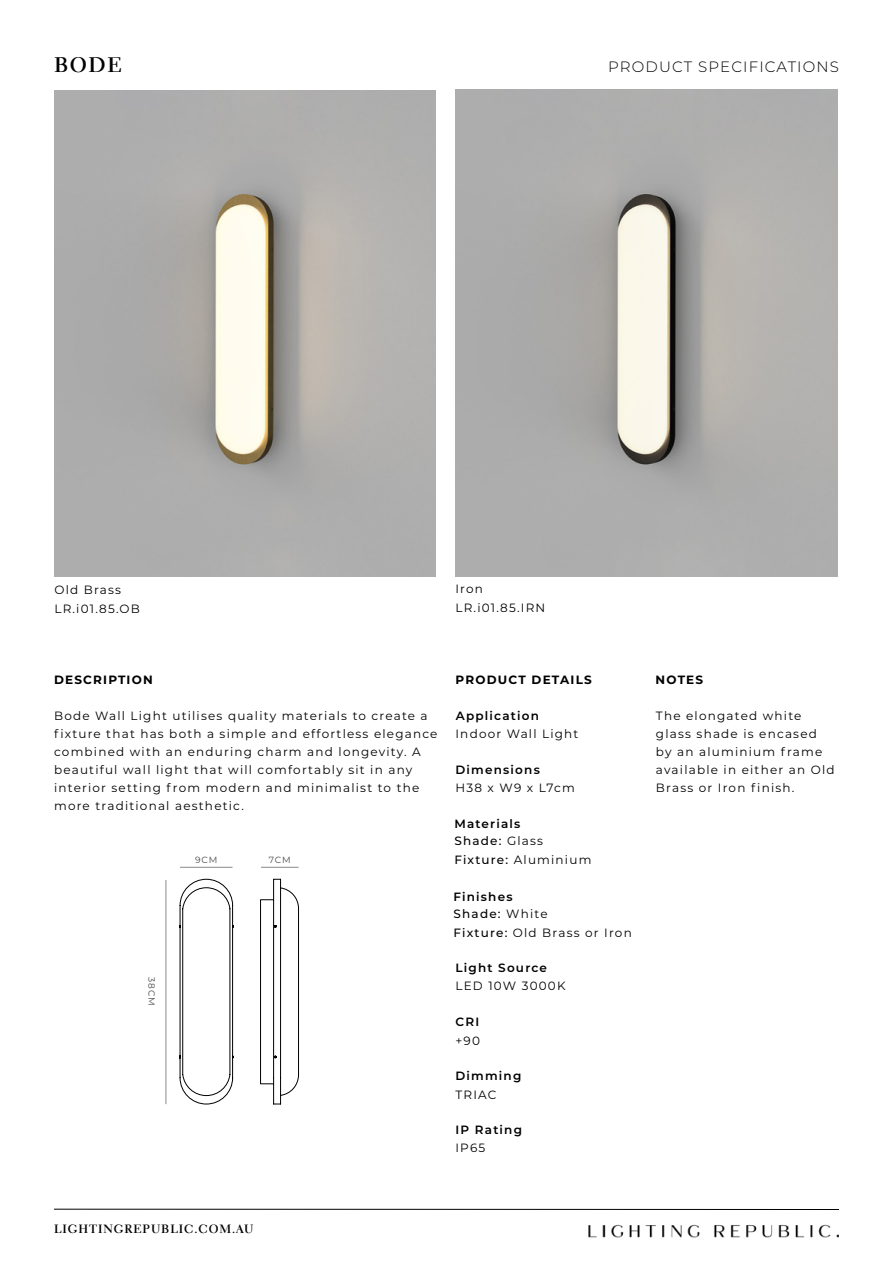
<style>
.page{position:relative;width:893px;height:1263px;background:#fff}
.page>*{position:absolute;margin:0;border:0;box-sizing:border-box;transform-origin:0 0}
.t1{font:700 21px "Electra LT Std";color:#000}
.t2{font:300 15px "Montserrat";letter-spacing:.075em;color:#000}
.t3{font:12px/18px "Montserrat";letter-spacing:.1em;color:#000}
.t4{font:600 12px "Montserrat";letter-spacing:.1em;color:#000}
.t5{font:700 12px "Montserrat";letter-spacing:.1em;color:#000}
.t6{font:500 12px/18.8px "Montserrat";letter-spacing:.1em;color:#000}
.t7{font:700 12px "Electra LT Std";letter-spacing:.075em;color:#000}
.t8{font:9px "Montserrat";letter-spacing:.1em;color:#494949}
.s1{font-weight:400}
.s2{font-weight:500}
</style>
<div class="page">
<hr style="left:54px;top:1209px;width:785px;height:1px;background:#000">
<img style="left:588px;top:1224px;width:251px;height:14px">
<hr style="left:180px;top:867px;width:52px;height:1px;background:#8c8888">
<hr style="left:166px;top:880px;width:1px;height:224px;background:#8c8888">
<svg style="left:179px;top:879px;width:120px;height:225px"></svg>
<hr style="left:261px;top:867px;width:37px;height:1px;background:#8c8888">
<img style="left:54px;top:90px;width:382px;height:487px">
<img style="left:456px;top:90px;width:382px;height:487px">
<h1 class="t1" style="left:54px;top:52px;width:69px">BODE</h1>
<p class="t2" style="left:608px;top:56px;width:232px">PRODUCT SPECIFICATIONS</p>
<p class="t3" style="left:54px;top:580px;width:87px;line-height:18.8px">Old Brass<br>LR.i01.85.OB</p>
<p class="t3" style="left:455px;top:579px;width:91px;line-height:18.8px">Iron<br>LR.i01.85.IRN</p>
<p class="t5" style="left:54px;top:671px;width:100px">DESCRIPTION</p>
<p class="t3" style="left:54px;top:706px;width:385px">Bode Wall Light utilises quality materials to create a fixture that has both a simple and effortless elegance combined with an enduring charm and longevity. A beautiful wall light that will comfortably sit in any interior setting from modern and minimalist to the more traditional aesthetic.</p>
<p class="t8" style="left:195px;top:853px;width:24px">9CM</p>
<p class="t8" style="left:158px;top:977px;width:30px;rotate:90deg">38CM</p>
<p class="t8" style="left:269px;top:853px;width:23px">7CM</p>
<p class="t5" style="left:455px;top:671px;width:138px">PRODUCT DETAILS</p>
<p class="t5" style="left:656px;top:671px;width:49px">NOTES</p>
<p class="t4" style="left:456px;top:707px;width:85px">Application</p>
<p class="t3" style="left:656px;top:706px;width:180px">The elongated white glass shade is encased by an aluminium frame available in either an Old</p>
<p class="t3" style="left:455px;top:724px;width:124px">Indoor Wall Light</p>
<p class="t4" style="left:455px;top:761px;width:86px">Dimensions</p>
<p class="t3" style="left:455px;top:778px;width:121px">H38 x W9 x L7cm</p>
<p class="t3" style="left:656px;top:778px;width:140px">Brass or Iron finish.</p>
<p class="t4" style="left:454px;top:815px;width:68px">Materials</p>
<p class="t6" style="left:454px;top:831px;width:138px">Shade: <span class="s1">Glass<br></span>Fixture: <span class="s1">Aluminium</span></p>
<p class="t4" style="left:453px;top:888px;width:61px">Finishes</p>
<p class="t3" style="left:454px;top:904px;width:180px;line-height:18.8px"><span class="s2">Shade:</span> White<br><span class="s2">Fixture:</span> Old Brass or Iron</p>
<p class="t4" style="left:455px;top:959px;width:93px">Light Source</p>
<p class="t3" style="left:455px;top:976px;width:112px">LED 10W 3000K</p>
<p class="t4" style="left:455px;top:1013px;width:25px">CRI</p>
<p class="t3" style="left:455px;top:1031px;width:26px">+90</p>
<p class="t4" style="left:455px;top:1067px;width:67px">Dimming</p>
<p class="t3" style="left:455px;top:1085px;width:43px">TRIAC</p>
<p class="t4" style="left:455px;top:1121px;width:68px">IP Rating</p>
<p class="t3" style="left:455px;top:1139px;width:31px">IP65</p>
<p class="t7" style="left:54px;top:1221px;width:201px">LIGHTINGREPUBLIC.COM.AU</p>
</div>
